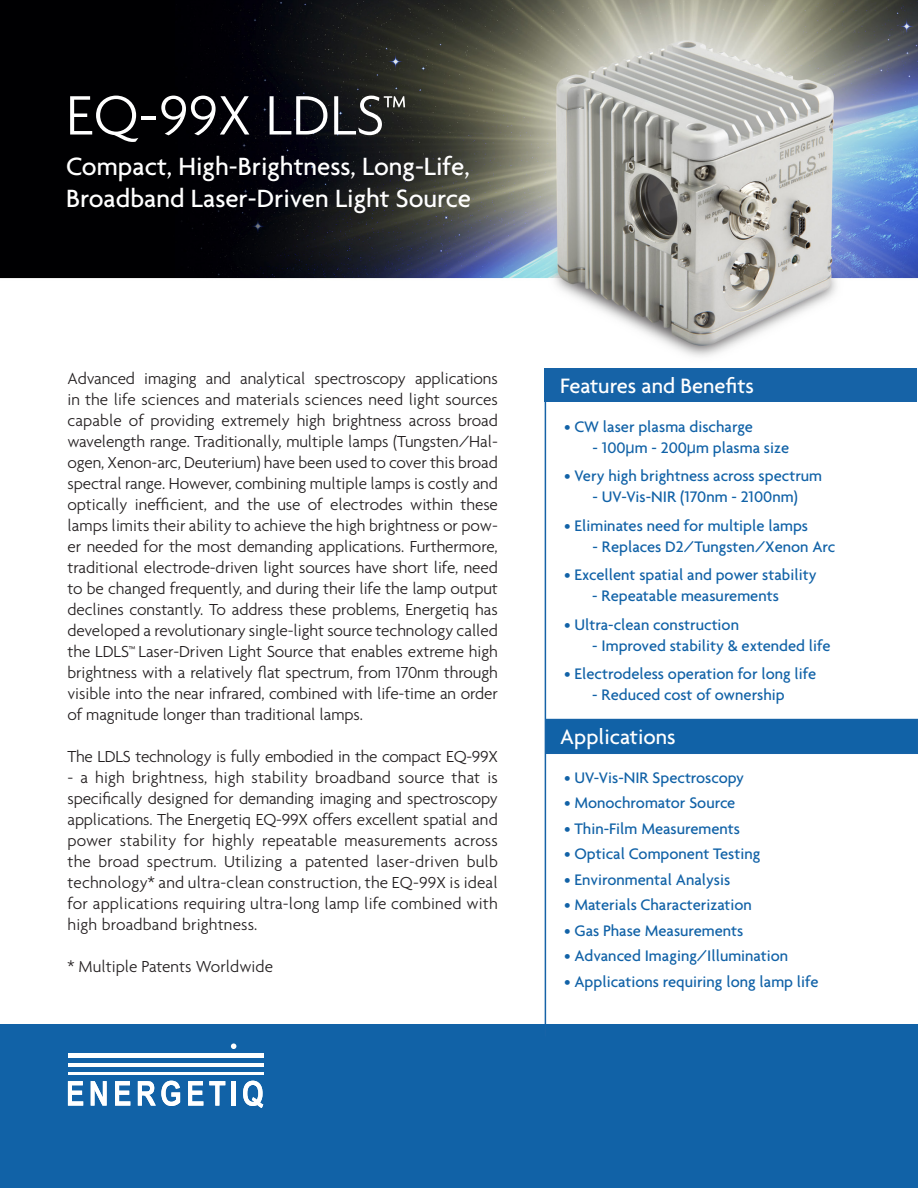
<style>
.page{position:relative;width:918px;height:1188px;background:#fff}
.page>*{position:absolute;margin:0;border:0;box-sizing:border-box;transform-origin:0 0}
.t1{font:300 60px "Agenda";color:#fff}
.t2{font:500 27px/31.5px "Agenda";color:#fff}
.t3{font:500 22.5px "Agenda";color:#fff}
.t4{font:300 17.25px/21px "Agenda";letter-spacing:-.005em;color:#231f20;text-align:justify}
.t5{font:500 16.5px "Agenda";color:#1162a7}
.s1{font-family:"Helvetica Neue";font-weight:400}
</style>
<div class="page">
<div style="left:545px;top:368px;width:372px;height:34px;background:#1663a7"></div>
<div style="left:546px;top:720px;width:371px;height:33px;background:#1162a7"></div>
<div style="left:545px;top:719px;width:373px;height:35px;border:2px solid #1663a7"></div>
<div style="left:0;top:1024px;width:918px;height:164px;background:#1162a7"></div>
<svg style="left:231px;top:1043px;width:5px;height:6px"></svg>
<svg style="left:68px;top:1081px;width:15px;height:25px"></svg>
<svg style="left:91px;top:1081px;width:16px;height:25px"></svg>
<svg style="left:115px;top:1081px;width:15px;height:25px"></svg>
<svg style="left:138px;top:1081px;width:42px;height:25px"></svg>
<svg style="left:188px;top:1081px;width:15px;height:25px"></svg>
<svg style="left:209px;top:1081px;width:16px;height:25px"></svg>
<hr style="left:232px;top:1081px;width:4px;height:25px;background:#fff">
<svg style="left:243px;top:1081px;width:20px;height:27px"></svg>
<hr style="left:68px;top:1072px;width:196px;height:3px;background:#fff">
<hr style="left:68px;top:1063px;width:196px;height:4px;background:#fff">
<hr style="left:68px;top:1054px;width:196px;height:4px;background:#fff">
<img style="left:0;top:0;width:918px;height:357px">
<hr style="left:545px;top:368px;width:1px;height:669px;background:#1663a7">
<p class="t1" style="left:66px;top:80px;width:343px">EQ-99X LDLS™</p>
<p class="t2" style="left:66px;top:150px;width:407px">Compact, High-Brightness, Long-Life,<br>Broadband Laser-Driven Light Source</p>
<p class="t4" style="left:68px;top:367px;width:432px">Advanced imaging and analytical spectroscopy applications in the life sciences and materials sciences need light sources capable of providing extremely high brightness across broad wavelength range. Traditionally, multiple lamps (Tungsten/Hal&shy;ogen, Xenon-arc, Deuterium) have been used to cover this broad spectral range. However, combining multiple lamps is costly and optically inefficient, and the use of electrodes within these lamps limits their ability to achieve the high brightness or pow&shy;er needed for the most demanding applications. Furthermore, traditional electrode-driven light sources have short life, need to be changed frequently, and during their life the lamp output declines constantly. To address these problems, Energetiq has developed a revolutionary single-light source technology called the LDLS™ Laser-Driven Light Source that enables extreme high brightness with a relatively flat spectrum, from 170nm through visible into the near infrared, combined with life-time an order of magnitude longer than traditional lamps.</p>
<p class="t4" style="left:68px;top:745px;width:432px">The LDLS technology is fully embodied in the compact EQ-99X</p>
<p class="t4" style="left:68px;top:766px;width:432px">- a high brightness, high stability broadband source that is specifically designed for demanding imaging and spectroscopy applications. The Energetiq EQ-99X offers excellent spatial and power stability for highly repeatable measurements across the broad spectrum. Utilizing a patented laser-driven bulb technology* and ultra-clean construction, the EQ-99X is ideal for applications requiring ultra-long lamp life combined with high broadband brightness.</p>
<p class="t4" style="left:68px;top:955px;width:207px">* Multiple Patents Worldwide</p>
<p class="t3" style="left:560px;top:372px;width:195px">Features and Benefits</p>
<p class="t5" style="left:564px;top:416px;width:190px">• CW laser plasma discharge</p>
<p class="t5" style="left:593px;top:437px;width:198px">- 100<span class="s1">µ</span>m - 200<span class="s1">µ</span>m plasma size</p>
<p class="t5" style="left:564px;top:466px;width:260px">• Very high brightness across spectrum</p>
<p class="t5" style="left:593px;top:487px;width:207px">- UV-Vis-NIR (170nm - 2100nm)</p>
<p class="t5" style="left:564px;top:515px;width:245px">• Eliminates need for multiple lamps</p>
<p class="t5" style="left:593px;top:536px;width:244px">- Replaces D2/Tungsten/Xenon Arc</p>
<p class="t5" style="left:564px;top:565px;width:254px">• Excellent spatial and power stability</p>
<p class="t5" style="left:592px;top:586px;width:188px">- Repeatable measurements</p>
<p class="t5" style="left:564px;top:614px;width:176px">• Ultra-clean construction</p>
<p class="t5" style="left:592px;top:635px;width:240px">- Improved stability &amp; extended life</p>
<p class="t5" style="left:564px;top:664px;width:254px">• Electrodeless operation for long life</p>
<p class="t5" style="left:592px;top:685px;width:194px">- Reduced cost of ownership</p>
<p class="t3" style="left:560px;top:723px;width:117px">Applications</p>
<p class="t5" style="left:564px;top:767px;width:182px">• UV-Vis-NIR Spectroscopy</p>
<p class="t5" style="left:564px;top:793px;width:173px">• Monochromator Source</p>
<p class="t5" style="left:564px;top:818px;width:177px">• Thin-Film Measurements</p>
<p class="t5" style="left:564px;top:844px;width:198px">• Optical Component Testing</p>
<p class="t5" style="left:564px;top:869px;width:168px">• Environmental Analysis</p>
<p class="t5" style="left:564px;top:895px;width:189px">• Materials Characterization</p>
<p class="t5" style="left:564px;top:920px;width:181px">• Gas Phase Measurements</p>
<p class="t5" style="left:564px;top:946px;width:226px">• Advanced Imaging/Illumination</p>
<p class="t5" style="left:564px;top:971px;width:256px">• Applications requiring long lamp life</p>
</div>
